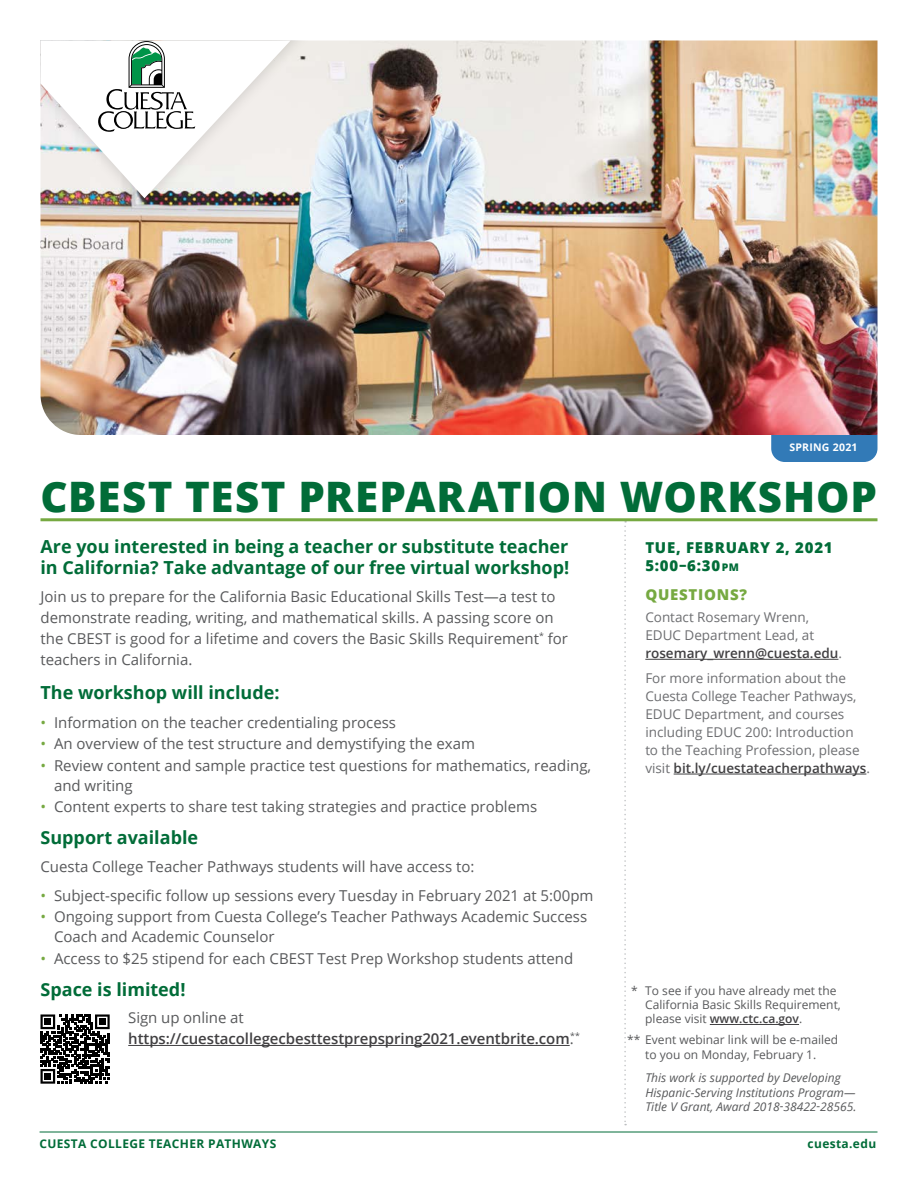
<style>
.page{position:relative;width:918px;height:1188px;background:#fff}
.page>*{position:absolute;margin:0;border:0;box-sizing:border-box;transform-origin:0 0}
.t1{font:800 42px "Open Sans";letter-spacing:.02em;color:#016c38}
.Body_Head{font:700 18px/21px "Open Sans";color:#016c38}
.Body{font:15px/21px "Open Sans";color:#58595b}
.Body-2{font:600 15px/21px "Open Sans";letter-spacing:-.005em;color:#414042}
.Side_Head{font:800 15px/18px "Open Sans";letter-spacing:.05em;color:#016c38}
.Side_Head-2{font:800 15px "Open Sans";letter-spacing:.05em;color:#76a941}
.Side_Body{font:13.5px/18px "Open Sans";color:#6d6e71}
.Disclaimer{font:12px/14.2px "Open Sans";color:#58595b}
.Funding_Disclaimer{font:italic 12px/14.2px "Open Sans";color:#58595b}
.t2{font:700 12px "Open Sans";letter-spacing:.03em;color:#016c38}
.t3{font:700 10.5px "Open Sans";letter-spacing:.025em;color:#fff}
.s1{color:#76a941}
.s2{font-weight:400;color:#58595b}
.s3{font-size:10.5px}
.s4{font-weight:600;color:#414042}
</style>
<div class="page">
<svg style="left:624px;top:521px;width:2px;height:604px"></svg>
<div style="left:771px;top:435px;width:107px;height:27px;background:#327ab7"></div>
<img style="left:40px;top:40px;width:838px;height:395px">
<div style="left:40px;top:40px;width:304px;height:172px;background:#000;opacity:.17"></div>
<svg style="left:40px;top:40px;width:251px;height:158px"></svg>
<hr style="left:40px;top:1132px;width:838px;height:1px;background:#016c38">
<hr style="left:710px;top:1024px;width:89px;height:1px;background:#414042">
<svg style="left:40px;top:1014px;width:70px;height:70px"></svg>
<hr style="left:40px;top:518px;width:838px;height:3px;background:#76a941">
<hr style="left:128px;top:1045px;width:442px;height:1px;background:#414042">
<hr style="left:645px;top:659px;width:193px;height:1px;background:#414042">
<hr style="left:674px;top:774px;width:192px;height:1px;background:#414042">
<p class="t3" style="left:789px;top:440px;width:70px">SPRING 2021</p>
<p class="t1" style="left:40px;top:464px;width:838px">CBEST TEST PREPARATION WORKSHOP</p>
<p class="Body_Head" style="left:40px;top:535px;width:530px">Are you interested in being a teacher or substitute teacher in California? Take advantage of our free virtual workshop!</p>
<p class="Body" style="left:40px;top:585px;width:529px">Join us to prepare for the California Basic Educational Skills Test—a test to demonstrate reading, writing, and mathematical skills. A passing score on the CBEST is good for a lifetime and covers the Basic Skills Requirement<sup>*</sup> for teachers in California.</p>
<p class="Body_Head" style="left:40px;top:682px;width:241px">The workshop will include:</p>
<p class="Body" style="left:40px;top:711px;width:357px"><span class="s1">•</span> Information on the teacher credentialing process</p>
<p class="Body" style="left:40px;top:733px;width:436px"><span class="s1">•</span> An overview of the test structure and demystifying the exam</p>
<p class="Body" style="left:54px;top:755px;width:539px;line-height:19.5px;text-indent:-14px"><span class="s1">•</span> Review content and sample practice test questions for mathematics, reading, and writing</p>
<p class="Body" style="left:40px;top:796px;width:498px"><span class="s1">•</span> Content experts to share test taking strategies and practice problems</p>
<p class="Body_Head" style="left:40px;top:827px;width:159px">Support available</p>
<p class="Body" style="left:40px;top:856px;width:435px">Cuesta College Teacher Pathways students will have access to:</p>
<p class="Body" style="left:40px;top:884px;width:555px"><span class="s1">•</span> Subject-specific follow up sessions every Tuesday in February 2021 at 5:00pm</p>
<p class="Body" style="left:54px;top:907px;width:535px;line-height:19.5px;text-indent:-14px"><span class="s1">•</span> Ongoing support from Cuesta College’s Teacher Pathways Academic Success<br>Coach and Academic Counselor</p>
<p class="Body" style="left:40px;top:947px;width:534px"><span class="s1">•</span> Access to $25 stipend for each CBEST Test Prep Workshop students attend</p>
<p class="Body_Head" style="left:40px;top:978px;width:147px">Space is limited!</p>
<p class="Body-2" style="left:128px;top:1007px;width:453px"><span class="s2">Sign up online at </span>https://cuestacollegecbesttestprepspring2021.eventbrite.com<span class="s2">.</span><sup>**</sup></p>
<p class="Side_Head" style="left:645px;top:538px;width:189px">TUE, FEBRUARY 2, 2021<br>5:00–6:30<span class="s3">pm</span></p>
<p class="Side_Head-2" style="left:645px;top:583px;width:103px">QUESTIONS?</p>
<p class="Side_Body" style="left:645px;top:608px;width:198px">Contact Rosemary Wrenn,<br>EDUC Department Lead, at <span class="s4">rosemary_wrenn@cuesta.edu</span>.</p>
<p class="Side_Body" style="left:645px;top:669px;width:226px">For more information about the Cuesta College Teacher Pathways, EDUC Department, and courses including EDUC 200: Introduction<br>to the Teaching Profession, please visit <span class="s4">bit.ly/cuestateacherpathways</span>.</p>
<p class="Disclaimer" style="left:645px;top:983px;width:197px;text-indent:-14px">* To see if you have already met the<br>California Basic Skills Requirement, please visit <span class="s4">www.ctc.ca.gov</span>.</p>
<p class="Disclaimer" style="left:627px;top:1033px;width:212px;text-align:center">** Event webinar link will be e-mailed to you on Monday, February 1.</p>
<p class="Funding_Disclaimer" style="left:645px;top:1071px;width:213px">This work is supported by Developing<br>Hispanic-Serving Institutions Program—<br>Title V Grant, Award 2018-38422-28565.</p>
<p class="t2" style="left:40px;top:1135px;width:238px">CUESTA COLLEGE TEACHER PATHWAYS</p>
<p class="t2" style="left:808px;top:1135px;width:70px">cuesta.edu</p>
</div>
